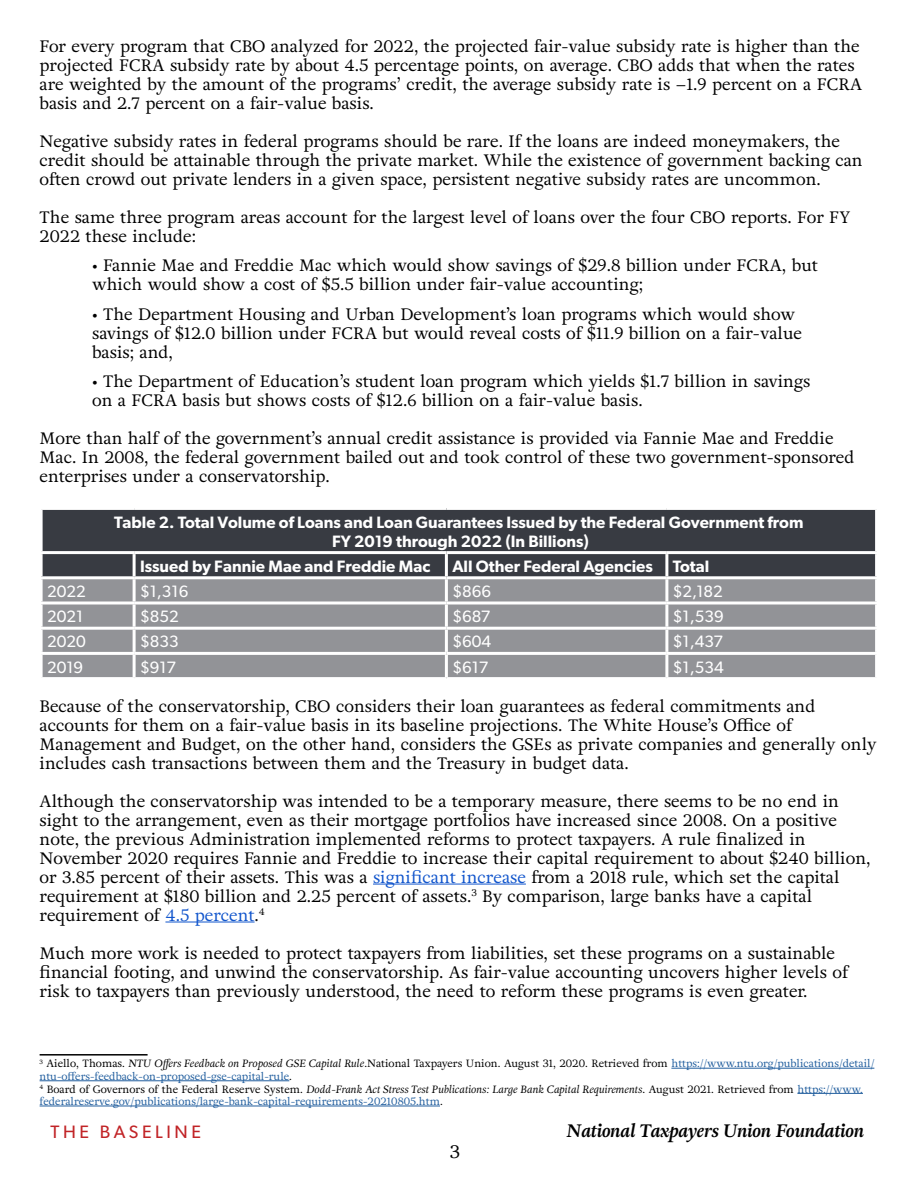
<style>
.page{position:relative;width:918px;height:1188px;background:#fff}
.page>*{position:absolute;margin:0;border:0;box-sizing:border-box;transform-origin:0 0}
.t1{font:italic 700 18px "Adriane Text";color:#000}
.t2{font:18px "Gibson";letter-spacing:.2em;color:#c12427}
.t3{font:18px "Adriane Text";color:#000}
.t4{font:16.5px/19px "Adriane Text";color:#000}
.t5{font:600 16.5px/18.9px "Gibson";color:#fff;text-align:center}
.t6{font:16.5px "Gibson";color:#fff}
.t7{font:10.5px/12.6px "Adriane Text";color:#215e9e}
.s1{color:#15c}
.s2{color:#000}
.s3{font-style:italic;color:#000}
</style>
<div class="page">
<hr style="left:373px;top:884px;width:153px;height:1px;background:#15c">
<hr style="left:165px;top:922px;width:90px;height:1px;background:#15c">
<div style="left:41px;top:508px;width:836px;height:45px;background:#383b42"></div>
<div style="left:43px;top:554px;width:832px;height:22px;background:#383b42"></div>
<div style="left:43px;top:579px;width:832px;height:98px;background:#929397"></div>
<hr style="left:40px;top:507px;width:94px;height:3px;background:#fff">
<hr style="left:40px;top:510px;width:3px;height:41px;background:#fff">
<hr style="left:134px;top:507px;width:312px;height:3px;background:#fff">
<hr style="left:446px;top:507px;width:221px;height:3px;background:#fff">
<hr style="left:667px;top:507px;width:211px;height:3px;background:#fff">
<hr style="left:875px;top:510px;width:3px;height:41px;background:#fff">
<hr style="left:40px;top:551px;width:94px;height:3px;background:#fff">
<hr style="left:134px;top:551px;width:312px;height:3px;background:#fff">
<hr style="left:133px;top:554px;width:3px;height:22px;background:#fff">
<hr style="left:446px;top:551px;width:221px;height:3px;background:#fff">
<hr style="left:445px;top:554px;width:3px;height:22px;background:#fff">
<hr style="left:667px;top:551px;width:211px;height:3px;background:#fff">
<hr style="left:665px;top:554px;width:3px;height:22px;background:#fff">
<hr style="left:133px;top:579px;width:3px;height:22px;background:#fff">
<hr style="left:445px;top:579px;width:3px;height:22px;background:#fff">
<hr style="left:665px;top:579px;width:3px;height:22px;background:#fff">
<hr style="left:40px;top:601px;width:94px;height:3px;background:#fff">
<hr style="left:134px;top:601px;width:312px;height:3px;background:#fff">
<hr style="left:133px;top:604px;width:3px;height:23px;background:#fff">
<hr style="left:446px;top:601px;width:221px;height:3px;background:#fff">
<hr style="left:445px;top:604px;width:3px;height:23px;background:#fff">
<hr style="left:667px;top:601px;width:211px;height:3px;background:#fff">
<hr style="left:665px;top:604px;width:3px;height:23px;background:#fff">
<hr style="left:40px;top:627px;width:94px;height:3px;background:#fff">
<hr style="left:134px;top:627px;width:312px;height:3px;background:#fff">
<hr style="left:133px;top:630px;width:3px;height:22px;background:#fff">
<hr style="left:446px;top:627px;width:221px;height:3px;background:#fff">
<hr style="left:445px;top:630px;width:3px;height:22px;background:#fff">
<hr style="left:667px;top:627px;width:211px;height:3px;background:#fff">
<hr style="left:665px;top:630px;width:3px;height:22px;background:#fff">
<hr style="left:40px;top:652px;width:94px;height:3px;background:#fff">
<hr style="left:134px;top:652px;width:312px;height:3px;background:#fff">
<hr style="left:133px;top:655px;width:3px;height:22px;background:#fff">
<hr style="left:446px;top:652px;width:221px;height:3px;background:#fff">
<hr style="left:445px;top:655px;width:3px;height:22px;background:#fff">
<hr style="left:667px;top:652px;width:211px;height:3px;background:#fff">
<hr style="left:665px;top:655px;width:3px;height:22px;background:#fff">
<hr style="left:40px;top:1054px;width:108px;height:2px;background:#000">
<hr style="left:671px;top:1068px;width:203px;height:1px;background:#215e9e">
<hr style="left:40px;top:1081px;width:249px;height:1px;background:#215e9e">
<hr style="left:797px;top:1093px;width:66px;height:1px;background:#215e9e">
<hr style="left:40px;top:1106px;width:400px;height:1px;background:#215e9e">
<p class="t4" style="left:40px;top:36px;width:824px">For every program that CBO analyzed for 2022, the projected fair-value subsidy rate is higher than the projected FCRA subsidy rate by about 4.5 percentage points, on average. CBO adds that when the rates are weighted by the amount of the programs’ credit, the average subsidy rate is −1.9 percent on a FCRA basis and 2.7 percent on a fair-value basis.</p>
<p class="t4" style="left:40px;top:131px;width:825px">Negative subsidy rates in federal programs should be rare. If the loans are indeed moneymakers, the credit should be attainable through the private market. While the existence of government backing can often crowd out private lenders in a given space, persistent negative subsidy rates are uncommon.</p>
<p class="t4" style="left:40px;top:207px;width:812px">The same three program areas account for the largest level of loans over the four CBO reports. For FY<br>2022 these include:</p>
<p class="t4" style="left:92px;top:256px;width:727px">• Fannie Mae and Freddie Mac which would show savings of $29.8 billion under FCRA, but which would show a cost of $5.5 billion under fair-value accounting;</p>
<p class="t4" style="left:92px;top:304px;width:712px">• The Department Housing and Urban Development’s loan programs which would show savings of $12.0 billion under FCRA but would reveal costs of $11.9 billion on a fair-value basis; and,</p>
<p class="t4" style="left:92px;top:372px;width:720px">• The Department of Education’s student loan program which yields $1.7 billion in savings on a FCRA basis but shows costs of $12.6 billion on a fair-value basis.</p>
<p class="t4" style="left:40px;top:429px;width:816px">More than half of the government’s annual credit assistance is provided via Fannie Mae and Freddie<br>Mac. In 2008, the federal government bailed out and took control of these two government-sponsored enterprises under a conservatorship.</p>
<p class="t5" style="left:114px;top:512px;width:691px">Table 2. Total Volume of Loans and Loan Guarantees Issued by the Federal Government from<br>FY 2019 through 2022 (In Billions)</p>
<p class="t5" style="left:140px;top:556px;width:292px">Issued by Fannie Mae and Freddie Mac</p>
<p class="t5" style="left:452px;top:556px;width:258px">All Other Federal Agencies Total</p>
<p class="t6" style="left:47px;top:581px;width:40px">2022</p>
<p class="t6" style="left:140px;top:581px;width:50px">$1,316</p>
<p class="t6" style="left:452px;top:581px;width:40px">$866</p>
<p class="t6" style="left:673px;top:581px;width:52px">$2,182</p>
<p class="t6" style="left:47px;top:607px;width:38px">2021</p>
<p class="t6" style="left:140px;top:607px;width:40px">$852</p>
<p class="t6" style="left:452px;top:607px;width:40px">$687</p>
<p class="t6" style="left:673px;top:607px;width:52px">$1,539</p>
<p class="t6" style="left:47px;top:632px;width:40px">2020</p>
<p class="t6" style="left:140px;top:632px;width:40px">$833</p>
<p class="t6" style="left:452px;top:632px;width:40px">$604</p>
<p class="t6" style="left:673px;top:632px;width:52px">$1,437</p>
<p class="t6" style="left:47px;top:657px;width:38px">2019</p>
<p class="t6" style="left:140px;top:657px;width:38px">$917</p>
<p class="t6" style="left:452px;top:657px;width:38px">$617</p>
<p class="t6" style="left:673px;top:657px;width:52px">$1,534</p>
<p class="t4" style="left:40px;top:697px;width:839px">Because of the conservatorship, CBO considers their loan guarantees as federal commitments and accounts for them on a fair-value basis in its baseline projections. The White House’s Office of Management and Budget, on the other hand, considers the GSEs as private companies and generally only includes cash transactions between them and the Treasury in budget data.</p>
<p class="t4" style="left:40px;top:791px;width:833px">Although the conservatorship was intended to be a temporary measure, there seems to be no end in sight to the arrangement, even as their mortgage portfolios have increased since 2008. On a positive note, the previous Administration implemented reforms to protect taxpayers. A rule finalized in November 2020 requires Fannie and Freddie to increase their capital requirement to about $240 billion, or 3.85 percent of their assets. This was a <span class="s1">significant increase</span> from a 2018 rule, which set the capital requirement at $180 billion and 2.25 percent of assets.<sup>3</sup> By comparison, large banks have a capital requirement of <span class="s1">4.5 percent</span>.<sup>4</sup></p>
<p class="t4" style="left:40px;top:943px;width:810px">Much more work is needed to protect taxpayers from liabilities, set these programs on a sustainable financial footing, and unwind the conservatorship. As fair-value accounting uncovers higher levels of risk to taxpayers than previously understood, the need to reform these programs is even greater.</p>
<p class="t7" style="left:40px;top:1057px;width:836px"><sup>3</sup> <span class="s2">Aiello, Thomas.</span> <span class="s3">NTU Offers Feedback on Proposed GSE Capital Rule</span><span class="s2">.National Taxpayers Union. August 31, 2020. Retrieved from</span> https://www.ntu.org/publications/detail/ ntu-offers-feedback-on-proposed-gse-capital-rule<span class="s2">.<br></span><sup>4</sup> <span class="s2">Board of Governors of the Federal Reserve System.</span> <span class="s3">Dodd-Frank Act Stress Test Publications: Large Bank Capital Requirements</span><span class="s2">. August 2021. Retrieved from</span> https://www. federalreserve.gov/publications/large-bank-capital-requirements-20210805.htm<span class="s2">.</span></p>
<p class="t2" style="left:50px;top:1121px;width:152px">THE BASELINE</p>
<p class="t1" style="left:567px;top:1118px;width:299px">National Taxpayers Union Foundation</p>
<p class="t3" style="left:450px;top:1139px;width:12px">3</p>
</div>
